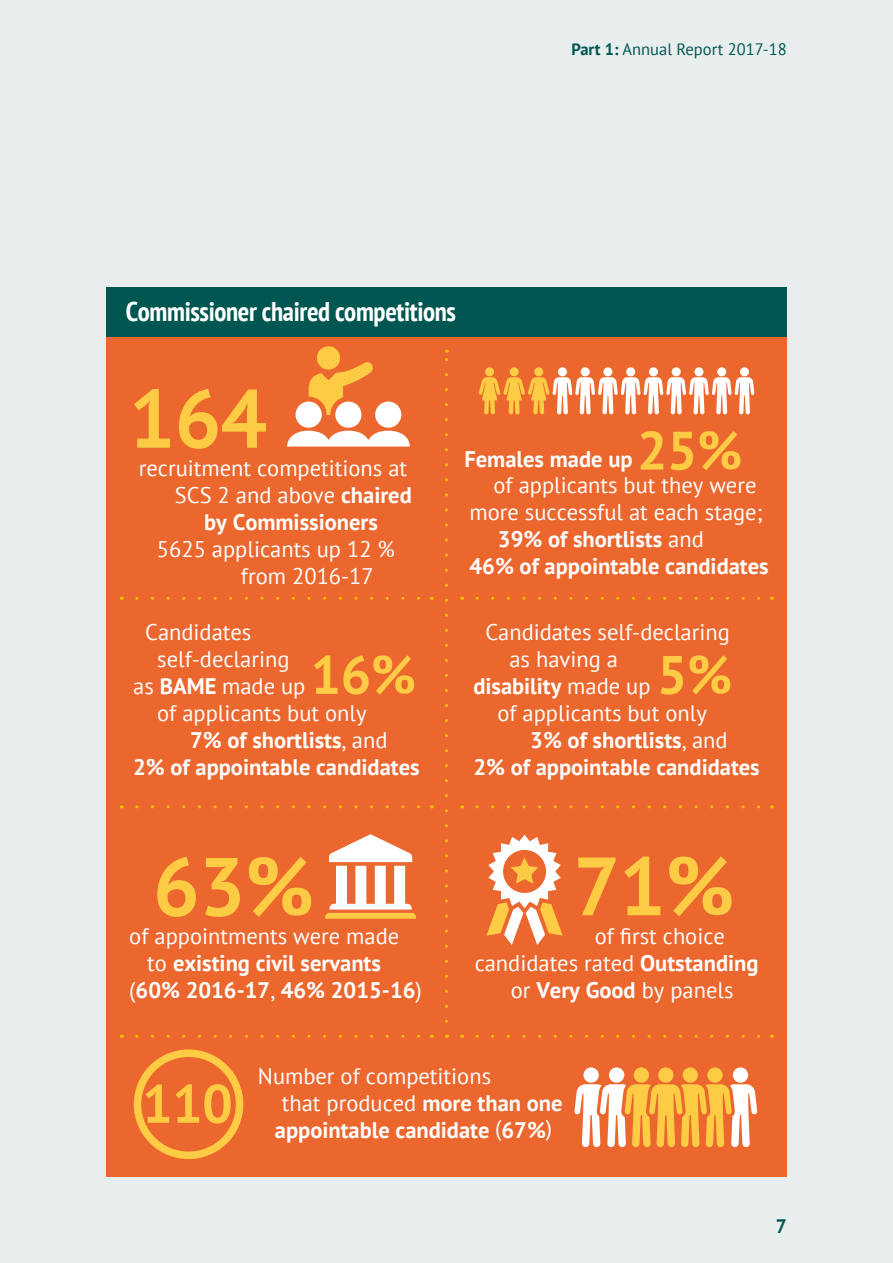
<style>
.page{position:relative;width:893px;height:1263px;background:#e8eded}
.page>*{position:absolute;margin:0;border:0;box-sizing:border-box;transform-origin:0 0}
.t1{font:700 82.5px "PT Sans";letter-spacing:-.01em;color:#fecb44}
.t2{font:700 54px "PT Sans";letter-spacing:-.01em;color:#fecb44}
.t3{font:700 condensed 27px "PT Sans";letter-spacing:-.01em;color:#fff}
.t4{font:22.5px/27px "PT Sans";color:#fff}
.t5{font:700 22.5px "PT Sans";color:#fff}
.t6{font:700 19.5px "PT Sans";color:#005751}
.t7{font:16.5px "PT Sans";color:#005751}
.s1{font-weight:700}
.s2{font-weight:400}
</style>
<div class="page">
<div style="left:106px;top:336px;width:681px;height:840px;background:#ec672e"></div>
<div style="left:106px;top:287px;width:681px;height:49px;background:#005751"></div>
<svg style="left:445px;top:359px;width:3px;height:647px"></svg>
<div style="left:558px;top:367px;width:9px;height:9px;background:#fff;border-radius:50%"></div>
<div style="left:581px;top:367px;width:9px;height:9px;background:#fff;border-radius:50%"></div>
<div style="left:603px;top:367px;width:9px;height:9px;background:#fff;border-radius:50%"></div>
<div style="left:626px;top:367px;width:9px;height:9px;background:#fff;border-radius:50%"></div>
<div style="left:649px;top:367px;width:9px;height:9px;background:#fff;border-radius:50%"></div>
<div style="left:672px;top:367px;width:9px;height:9px;background:#fff;border-radius:50%"></div>
<div style="left:694px;top:367px;width:9px;height:9px;background:#fff;border-radius:50%"></div>
<div style="left:717px;top:367px;width:9px;height:9px;background:#fff;border-radius:50%"></div>
<div style="left:740px;top:367px;width:9px;height:9px;background:#fff;border-radius:50%"></div>
<div style="left:534px;top:367px;width:9px;height:9px;background:#fecb44;border-radius:50%"></div>
<div style="left:510px;top:367px;width:9px;height:9px;background:#fecb44;border-radius:50%"></div>
<div style="left:485px;top:367px;width:9px;height:9px;background:#fecb44;border-radius:50%"></div>
<svg style="left:479px;top:377px;width:275px;height:37px"></svg>
<div style="left:296px;top:402px;width:26px;height:26px;background:#fff;border-radius:50%"></div>
<div style="left:335px;top:402px;width:26px;height:26px;background:#fff;border-radius:50%"></div>
<div style="left:375px;top:402px;width:26px;height:26px;background:#fff;border-radius:50%"></div>
<svg style="left:287px;top:431px;width:123px;height:15px;background:#fbe6dc"></svg>
<div style="left:317px;top:346px;width:23px;height:24px;background:#fecb44;border-radius:50%"></div>
<svg style="left:309px;top:362px;width:64px;height:53px"></svg>
<svg style="left:325px;top:834px;width:91px;height:85px"></svg>
<svg style="left:486px;top:835px;width:77px;height:110px"></svg>
<svg style="left:493px;top:597px;width:268px;height:3px"></svg>
<svg style="left:152px;top:597px;width:268px;height:3px"></svg>
<svg style="left:493px;top:805px;width:268px;height:3px"></svg>
<svg style="left:152px;top:805px;width:268px;height:3px"></svg>
<svg style="left:493px;top:1035px;width:268px;height:3px"></svg>
<svg style="left:152px;top:1035px;width:268px;height:3px"></svg>
<div style="left:634px;top:1067px;width:15px;height:16px;background:#fecb44;border-radius:50%"></div>
<div style="left:583px;top:1067px;width:16px;height:16px;background:#fff;border-radius:50%"></div>
<div style="left:609px;top:1067px;width:15px;height:16px;background:#fff;border-radius:50%"></div>
<div style="left:683px;top:1067px;width:15px;height:16px;background:#fecb44;border-radius:50%"></div>
<div style="left:733px;top:1067px;width:15px;height:16px;background:#fff;border-radius:50%"></div>
<div style="left:707px;top:1067px;width:16px;height:16px;background:#fecb44;border-radius:50%"></div>
<div style="left:658px;top:1067px;width:15px;height:16px;background:#fecb44;border-radius:50%"></div>
<svg style="left:574px;top:1084px;width:183px;height:63px"></svg>
<div style="left:134px;top:1049px;width:109px;height:110px;border:8px solid #fecb44;border-radius:50%"></div>
<p class="t7" style="left:571px;top:38px;width:217px"><span class="s1">Part 1:</span> Annual Report 2017-18</p>
<p class="t3" style="left:126px;top:294px;width:332px">Commissioner chaired competitions</p>
<p class="t1" style="left:129px;top:364px;width:140px">164</p>
<p class="t4" style="left:139px;top:454px;width:270px">recruitment competitions at</p>
<p class="t4" style="left:175px;top:481px;width:238px">SCS 2 and above <span class="s1">chaired</span></p>
<p class="t5" style="left:204px;top:507px;width:175px">by Commissioners</p>
<p class="t4" style="left:157px;top:535px;width:240px">5625 applicants up 12 %</p>
<p class="t4" style="left:241px;top:562px;width:134px">from 2016-17</p>
<p class="t4" style="left:145px;top:618px;width:108px">Candidates</p>
<p class="t4" style="left:157px;top:645px;width:134px">self-declaring</p>
<p class="t4" style="left:133px;top:672px;width:174px">as <span class="s1">BAME</span> made up</p>
<p class="t4" style="left:157px;top:699px;width:211px">of applicants but only</p>
<p class="t5" style="left:190px;top:726px;width:199px">7% of shortlists<span class="s2">, and</span></p>
<p class="t5" style="left:133px;top:753px;width:288px">2% of appointable candidates</p>
<p class="t2" style="left:311px;top:639px;width:107px">16%</p>
<p class="t2" style="left:637px;top:415px;width:107px">25%</p>
<p class="t5" style="left:464px;top:444px;width:170px">Females made up</p>
<p class="t4" style="left:494px;top:471px;width:264px">of applicants but they were</p>
<p class="t4" style="left:469px;top:498px;width:294px">more successful at each stage;</p>
<p class="t5" style="left:498px;top:524px;width:207px">39% of shortlists <span class="s2">and</span></p>
<p class="t5" style="left:469px;top:551px;width:301px">46% of appointable candidates</p>
<p class="t4" style="left:485px;top:618px;width:246px">Candidates self-declaring</p>
<p class="t4" style="left:509px;top:645px;width:110px">as having a</p>
<p class="t5" style="left:473px;top:672px;width:179px">disability <span class="s2">made up</span></p>
<p class="t4" style="left:497px;top:699px;width:211px">of applicants but only</p>
<p class="t5" style="left:530px;top:726px;width:199px">3% of shortlists<span class="s2">, and</span></p>
<p class="t5" style="left:473px;top:753px;width:288px">2% of appointable candidates</p>
<p class="t2" style="left:657px;top:639px;width:77px">5%</p>
<p class="t1" style="left:153px;top:832px;width:162px">63%</p>
<p class="t4" style="left:129px;top:922px;width:271px">of appointments were made</p>
<p class="t5" style="left:147px;top:949px;width:235px"><span class="s2">to</span> existing civil servants</p>
<p class="t5" style="left:129px;top:976px;width:294px"><span class="s2">(</span>60% 2016-17<span class="s2">,</span> 46% 2015-16<span class="s2">)</span></p>
<p class="t1" style="left:573px;top:831px;width:162px">71%</p>
<p class="t4" style="left:595px;top:922px;width:132px">of first choice</p>
<p class="t4" style="left:475px;top:949px;width:285px">candidates rated <span class="s1">Outstanding</span></p>
<p class="t4" style="left:511px;top:976px;width:224px">or <span class="s1">Very Good</span> by panels</p>
<p class="t2" style="left:142px;top:1068px;width:92px">110</p>
<p class="t4" style="left:282px;top:1062px;width:282px;text-indent:-24px">Number of competitions<br>that produced <span class="s1">more than one</span></p>
<p class="t5" style="left:275px;top:1115px;width:279px">appointable candidate <span class="s2">(</span>67%<span class="s2">)</span></p>
<p class="t6" style="left:776px;top:1213px;width:13px">7</p>
</div>
